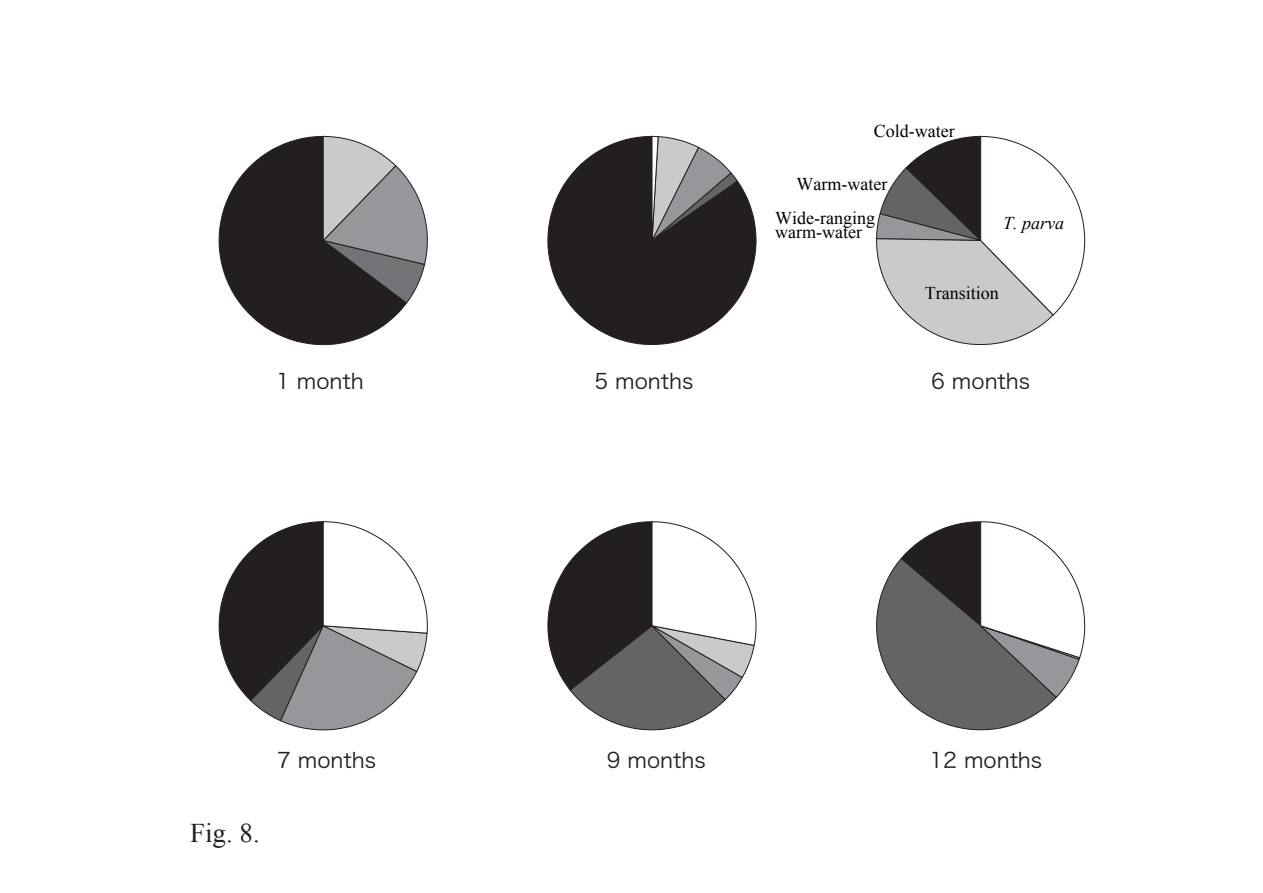
<style>
.page{position:relative;width:1263px;height:893px;background:#fff}
.page>*{position:absolute;margin:0;border:0;box-sizing:border-box;transform-origin:0 0}
.t1{font:27px "Times New Roman";color:#231f20}
.t2{font:21px "Hira Kaku Pro W3";color:#231f20}
.t3{font:18px/33.9px "Times New Roman";color:#000}
.t4{font:italic 18px "Times New Roman";color:#000}
</style>
<div class="page">
<svg style="left:218px;top:136px;width:210px;height:209px"></svg>
<svg style="left:547px;top:136px;width:210px;height:208px"></svg>
<svg style="left:652px;top:136px;width:6px;height:104px"></svg>
<div style="left:652px;top:136px;width:6px;height:105px;border:1px solid #231f20"></div>
<svg style="left:876px;top:136px;width:209px;height:208px"></svg>
<svg style="left:218px;top:521px;width:210px;height:209px"></svg>
<svg style="left:547px;top:521px;width:210px;height:209px"></svg>
<svg style="left:876px;top:521px;width:209px;height:209px"></svg>
<p class="t3" style="left:874px;top:114px;width:82px">Cold-water</p>
<p class="t3" style="left:775px;top:167px;width:114px;text-indent:21px">Warm-water<br>Wide-ranging</p>
<p class="t3" style="left:775px;top:214px;width:88px">warm-water</p>
<p class="t4" style="left:1003px;top:212px;width:63px">T. parva</p>
<p class="t3" style="left:925px;top:275px;width:75px">Transition</p>
<p class="t2" style="left:276px;top:362px;width:89px">1 month</p>
<p class="t2" style="left:594px;top:362px;width:100px">5 months</p>
<p class="t2" style="left:931px;top:362px;width:100px">6 months</p>
<p class="t2" style="left:277px;top:741px;width:100px">7 months</p>
<p class="t2" style="left:607px;top:741px;width:100px">9 months</p>
<p class="t2" style="left:929px;top:741px;width:114px">12 months</p>
<h1 class="t1" style="left:190px;top:817px;width:71px">Fig. 8.</h1>
</div>
